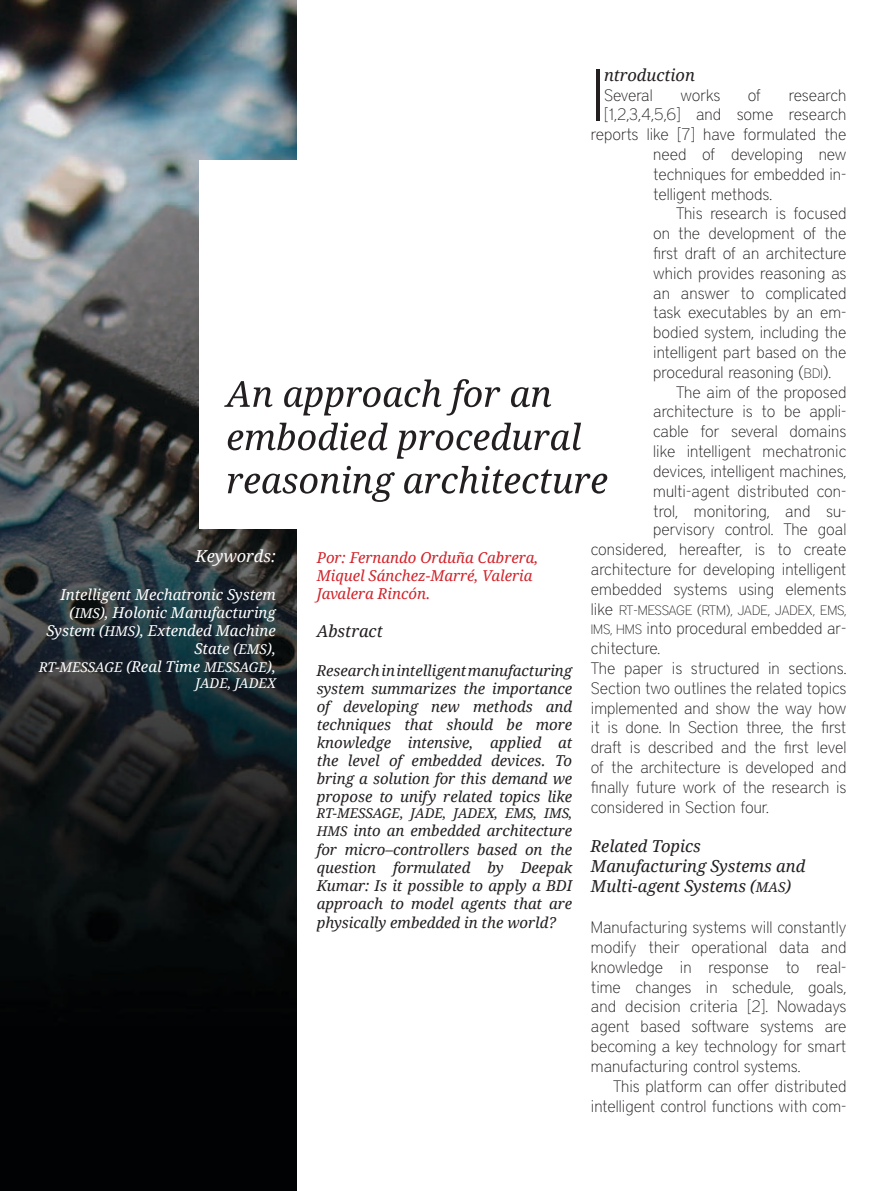
<style>
.page{position:relative;width:889px;height:1191px;background:#fff}
.page>*{position:absolute;margin:0;border:0;box-sizing:border-box;transform-origin:0 0}
.t1{font:100 72.9px "District";color:#231f20}
.t2{font:100 16.5px/19.8px "District";color:#231f20;text-align:justify}
.t3{font:italic 16.5px/19.8px "Droid Serif";color:#231f20}
.t4{font:italic 16.5px "Droid Serif";color:#fff}
.t5{font:italic 15px/18px "Droid Serif";color:#231f20;text-align:justify}
.t6{font:italic 15px/18px "Droid Serif";color:#fff;text-align:right}
.t7{font:italic 15px/18px "Droid Serif";color:#d2232a}
.t8{font:italic 13.5px/16.2px "Droid Serif";color:#fff;text-align:right}
.t9{font:100 13.5px "District";letter-spacing:-.01em;color:#231f20}
.t10{font:italic 13.5px "Droid Serif";color:#231f20}
.s1{font-size:13.5px}
.s2{font-size:15px}
.s3{font-size:16.5px}
</style>
<div class="page">
<div style="left:0;top:0;width:296px;height:1191px;background:#010203"></div>
<img style="left:0;top:0;width:296px;height:950px">
<div style="left:200px;top:160px;width:432px;height:368px;background:#fff"></div>
<svg style="left:228px;top:466px;width:379px;height:36px"></svg>
<svg style="left:228px;top:422px;width:353px;height:37px"></svg>
<svg style="left:224px;top:379px;width:327px;height:36px"></svg>
<p class="t4" style="left:195px;top:546px;width:82px">Keywords:</p>
<p class="t6" style="left:46px;top:585px;width:231px">Intelligent Mechatronic System (<span class="s1">IMS</span>), Holonic Manufacturing<br>System (<span class="s1">HMS</span>), Extended Machine<br>State (<span class="s1">EMS</span>),</p>
<p class="t8" style="left:39px;top:659px;width:238px">RT-MESSAGE <span class="s2">(Real Time</span> MESSAGE<span class="s2">),<br></span>JADE, JADEX</p>
<p class="t7" style="left:317px;top:548px;width:223px">Por: Fernando Orduña Cabrera,<br>Miquel Sánchez-Marré, Valeria<br>Javalera Rincón.</p>
<p class="t3" style="left:317px;top:621px;width:68px">Abstract</p>
<p class="t5" style="left:317px;top:662px;width:257px">Research in intelligent manufacturing system summarizes the importance of developing new methods and techniques that should be more knowledge intensive, applied at the level of embedded devices. To bring a solution for this demand we propose to unify related topics like</p>
<p class="t10" style="left:317px;top:805px;width:257px">RT-MESSAGE, JADE, JADEX, EMS, IMS,</p>
<p class="t5" style="left:317px;top:822px;width:257px"><span class="s1">HMS</span> into an embedded architecture for micro–controllers based on the question formulated by Deepak Kumar: Is it possible to apply a BDI approach to model agents that are</p>
<p class="t5" style="left:317px;top:914px;width:241px">physically embedded in the world?</p>
<p class="t1" style="left:591px;top:53px;width:15px">I</p>
<p class="t3" style="left:604px;top:65px;width:92px">ntroduction</p>
<p class="t2" style="left:604px;top:85px;width:50px">Several</p>
<p class="t2" style="left:680px;top:85px;width:41px">works</p>
<p class="t2" style="left:748px;top:85px;width:15px">of</p>
<p class="t2" style="left:789px;top:85px;width:59px">research</p>
<p class="t2" style="left:604px;top:105px;width:244px">[1,2,3,4,5,6] and some research</p>
<p class="t2" style="left:591px;top:124px;width:257px">reports like [7] have formulated the</p>
<p class="t2" style="left:653px;top:144px;width:195px">need of developing new</p>
<p class="t2" style="left:653px;top:164px;width:195px">techniques for embedded in-</p>
<p class="t2" style="left:653px;top:184px;width:120px">telligent methods.</p>
<p class="t2" style="left:653px;top:204px;width:195px;text-indent:23px">This research is focused on the development of the first draft of an architecture which provides reasoning as an answer to complicated task executables by an em&shy;bodied system, including the intelligent part based on the procedural reasoning (<span class="s1">BDI</span>).</p>
<p class="t2" style="left:591px;top:382px;width:257px;text-align:right">The aim of the proposed<br>architecture is to be appli-<br>cable for several domains<br>like intelligent mechatronic<br>devices, intelligent machines, multi-agent distributed con-<br>trol, monitoring, and su&shy;pervisory control. The goal considered, hereafter, is to create architecture for developing intelligent embedded systems using elements</p>
<p class="t9" style="left:591px;top:602px;width:257px"><span class="s3">like</span> RT-MESSAGE (RTM), JADE, JADEX, EMS,</p>
<p class="t2" style="left:591px;top:618px;width:257px"><span class="s1">IMS, HMS</span> into procedural embedded ar&shy;chitecture.</p>
<p class="t2" style="left:591px;top:658px;width:257px">The paper is structured in sections.<br>Section two outlines the related topics implemented and show the way how it is done. In Section three, the first draft is described and the first level of the architecture is developed and finally future work of the research is considered in Section four.</p>
<p class="t3" style="left:591px;top:836px;width:111px">Related Topics</p>
<p class="t3" style="left:591px;top:856px;width:216px">Manufacturing Systems and<br>Multi-agent Systems (<span class="s1">MAS</span>)</p>
<p class="t2" style="left:591px;top:917px;width:257px">Manufacturing systems will constantly modify their operational data and knowledge in response to real&shy;time changes in schedule, goals, and decision criteria [2]. Nowadays agent based software systems are becoming a key technology for smart manufacturing control systems.</p>
<p class="t2" style="left:591px;top:1076px;width:257px;text-align:right">This platform can offer distributed intelligent control functions with com-</p>
</div>
